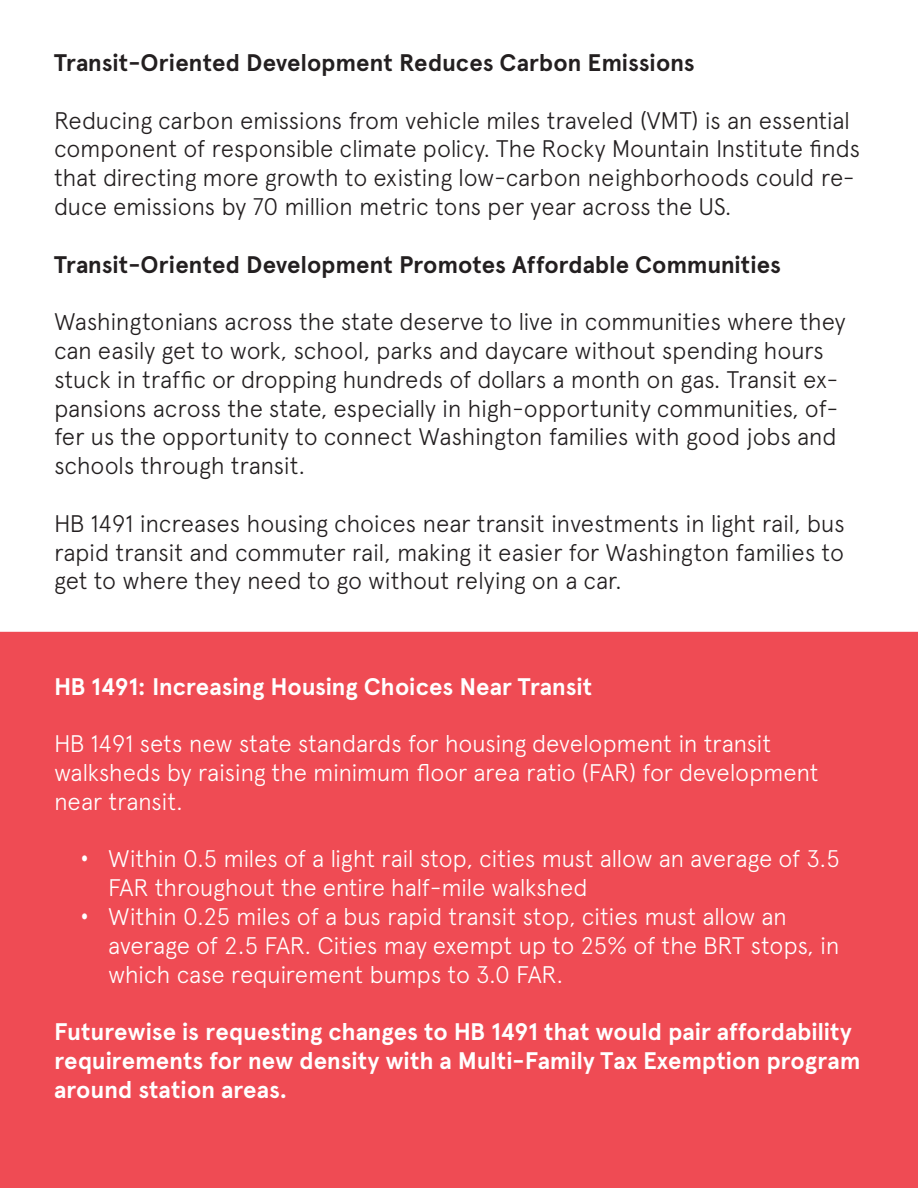
<style>
.page{position:relative;width:918px;height:1188px;background:#fff}
.page>*{position:absolute;margin:0;border:0;box-sizing:border-box;transform-origin:0 0}
.t1{font:300 24px/28.8px "Apercu";letter-spacing:-.015em;color:#231f20}
.t2{font:300 24px/28.8px "Apercu";letter-spacing:-.015em;color:#fff}
.t3{font:700 24px/28.8px "Apercu";letter-spacing:-.005em;color:#fff}
.t4{font:700 24px "Apercu";letter-spacing:-.005em;color:#231f20}
.s1{font-family:"Arial Narrow";font-weight:400}
</style>
<div class="page">
<div style="left:0;top:632px;width:918px;height:556px;background:#ef4b54"></div>
<p class="t4" style="left:54px;top:48px;width:642px">Transit-Oriented Development Reduces Carbon Emissions</p>
<p class="t1" style="left:54px;top:106px;width:808px">Reducing carbon emissions from vehicle miles traveled (VMT) is an essential component of responsible climate policy. The Rocky Mountain Institute finds that directing more growth to existing low-carbon neighborhoods could re&shy;duce emissions by 70 million metric tons per year across the US.</p>
<p class="t4" style="left:54px;top:250px;width:729px">Transit-Oriented Development Promotes Affordable Communities</p>
<p class="t1" style="left:54px;top:307px;width:793px">Washingtonians across the state deserve to live in communities where they can easily get to work, school, parks and daycare without spending hours stuck in traffic or dropping hundreds of dollars a month on gas. Transit ex&shy;pansions across the state, especially in high-opportunity communities, of&shy;fer us the opportunity to connect Washington families with good jobs and schools through transit.</p>
<p class="t1" style="left:54px;top:509px;width:792px;text-align:justify">HB 1491 increases housing choices near transit investments in light rail, bus rapid transit and commuter rail, making it easier for Washington families to get to where they need to go without relying on a car.</p>
<p class="t3" style="left:54px;top:672px;width:540px">HB 1491: Increasing Housing Choices Near Transit</p>
<p class="t2" style="left:54px;top:729px;width:766px">HB 1491 sets new state standards for housing development in transit walksheds by raising the minimum floor area ratio (FAR) for development near transit.</p>
<p class="t2" style="left:108px;top:844px;width:733px;text-indent:-27px"><span class="s1">•</span> Within 0.5 miles of a light rail stop, cities must allow an average of 3.5<br>FAR throughout the entire half-mile walkshed</p>
<p class="t2" style="left:108px;top:902px;width:733px;text-indent:-27px"><span class="s1">•</span> Within 0.25 miles of a bus rapid transit stop, cities must allow an average of 2.5 FAR. Cities may exempt up to 25% of the BRT stops, in which case requirement bumps to 3.0 FAR.</p>
<p class="t3" style="left:54px;top:1018px;width:808px">Futurewise is requesting changes to HB 1491 that would pair affordability requirements for new density with a Multi-Family Tax Exemption program around station areas.</p>
</div>
